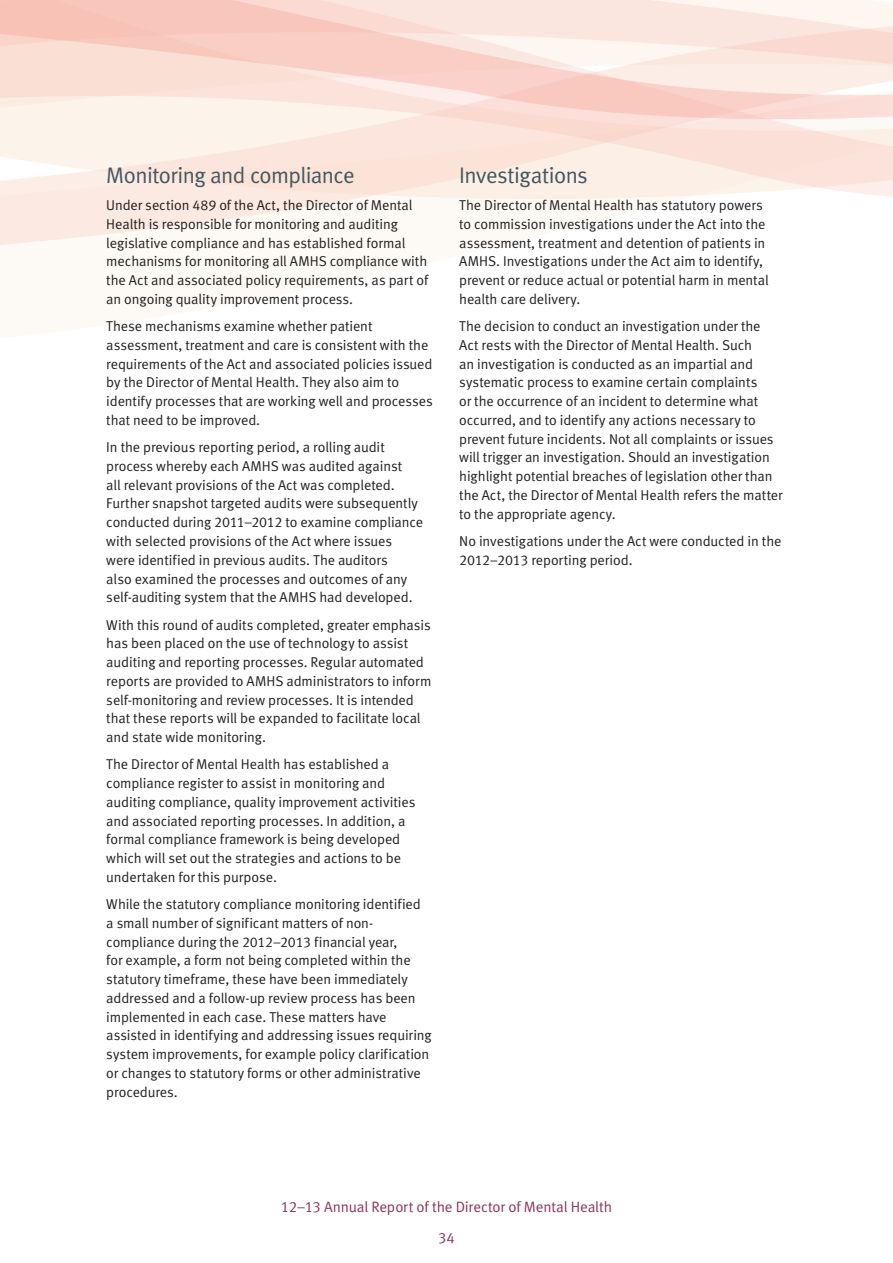
<style>
.page{position:relative;width:893px;height:1263px;background:#fff}
.page>*{position:absolute;margin:0;border:0;box-sizing:border-box;transform-origin:0 0}
.t1{font:22.5px "Meta Normal LF";letter-spacing:-.025em;color:#455760}
.t2{font:15px "Meta Normal LF";letter-spacing:-.01em;color:#8c335f}
.t3{font:14.25px/18.8px "Meta Normal LF";letter-spacing:-.005em;color:#231f20}
</style>
<div class="page">
<svg style="left:0;top:203px;width:331px;height:42px;fill:#fce9e1"></svg>
<svg style="left:0;top:190px;width:893px;height:13px;fill:#fcefe6"></svg>
<svg style="left:0;top:0;width:893px;height:190px;background:#fae2da"></svg>
<h1 class="t1" style="left:106px;top:162px;width:250px">Monitoring and compliance</h1>
<p class="t3" style="left:106px;top:196px;width:323px">Under section 489 of the Act, the Director of Mental Health is responsible for monitoring and auditing legislative compliance and has established formal mechanisms for monitoring all AMHS compliance with the Act and associated policy requirements, as part of an ongoing quality improvement process.</p>
<p class="t3" style="left:106px;top:317px;width:328px">These mechanisms examine whether patient assessment, treatment and care is consistent with the requirements of the Act and associated policies issued by the Director of Mental Health. They also aim to identify processes that are working well and processes that need to be improved.</p>
<p class="t3" style="left:106px;top:438px;width:318px">In the previous reporting period, a rolling audit process whereby each AMHS was audited against<br>all relevant provisions of the Act was completed.<br>Further snapshot targeted audits were subsequently conducted during 2011–2012 to examine compliance with selected provisions of the Act where issues were identified in previous audits. The auditors<br>also examined the processes and outcomes of any self-auditing system that the AMHS had developed.</p>
<p class="t3" style="left:106px;top:615px;width:327px">With this round of audits completed, greater emphasis has been placed on the use of technology to assist auditing and reporting processes. Regular automated reports are provided to AMHS administrators to inform self-monitoring and review processes. It is intended that these reports will be expanded to facilitate local and state wide monitoring.</p>
<p class="t3" style="left:106px;top:755px;width:311px">The Director of Mental Health has established a compliance register to assist in monitoring and auditing compliance, quality improvement activities and associated reporting processes. In addition, a formal compliance framework is being developed which will set out the strategies and actions to be undertaken for this purpose.</p>
<p class="t3" style="left:106px;top:895px;width:327px">While the statutory compliance monitoring identified a small number of significant matters of non&shy;compliance during the 2012–2013 financial year,<br>for example, a form not being completed within the statutory timeframe, these have been immediately addressed and a follow-up review process has been implemented in each case. These matters have assisted in identifying and addressing issues requiring system improvements, for example policy clarification or changes to statutory forms or other administrative procedures.</p>
<h1 class="t1" style="left:459px;top:162px;width:130px">Investigations</h1>
<p class="t3" style="left:459px;top:196px;width:311px">The Director of Mental Health has statutory powers to commission investigations under the Act into the assessment, treatment and detention of patients in AMHS. Investigations under the Act aim to identify, prevent or reduce actual or potential harm in mental health care delivery.</p>
<p class="t3" style="left:459px;top:317px;width:325px">The decision to conduct an investigation under the Act rests with the Director of Mental Health. Such<br>an investigation is conducted as an impartial and systematic process to examine certain complaints<br>or the occurrence of an incident to determine what occurred, and to identify any actions necessary to prevent future incidents. Not all complaints or issues will trigger an investigation. Should an investigation highlight potential breaches of legislation other than the Act, the Director of Mental Health refers the matter to the appropriate agency.</p>
<p class="t3" style="left:459px;top:531px;width:324px">No investigations under the Act were conducted in the<br>2012–2013 reporting period.</p>
<p class="t2" style="left:281px;top:1198px;width:333px">12–13 Annual Report of the Director of Mental Health</p>
<p class="t2" style="left:438px;top:1229px;width:18px">34</p>
</div>
